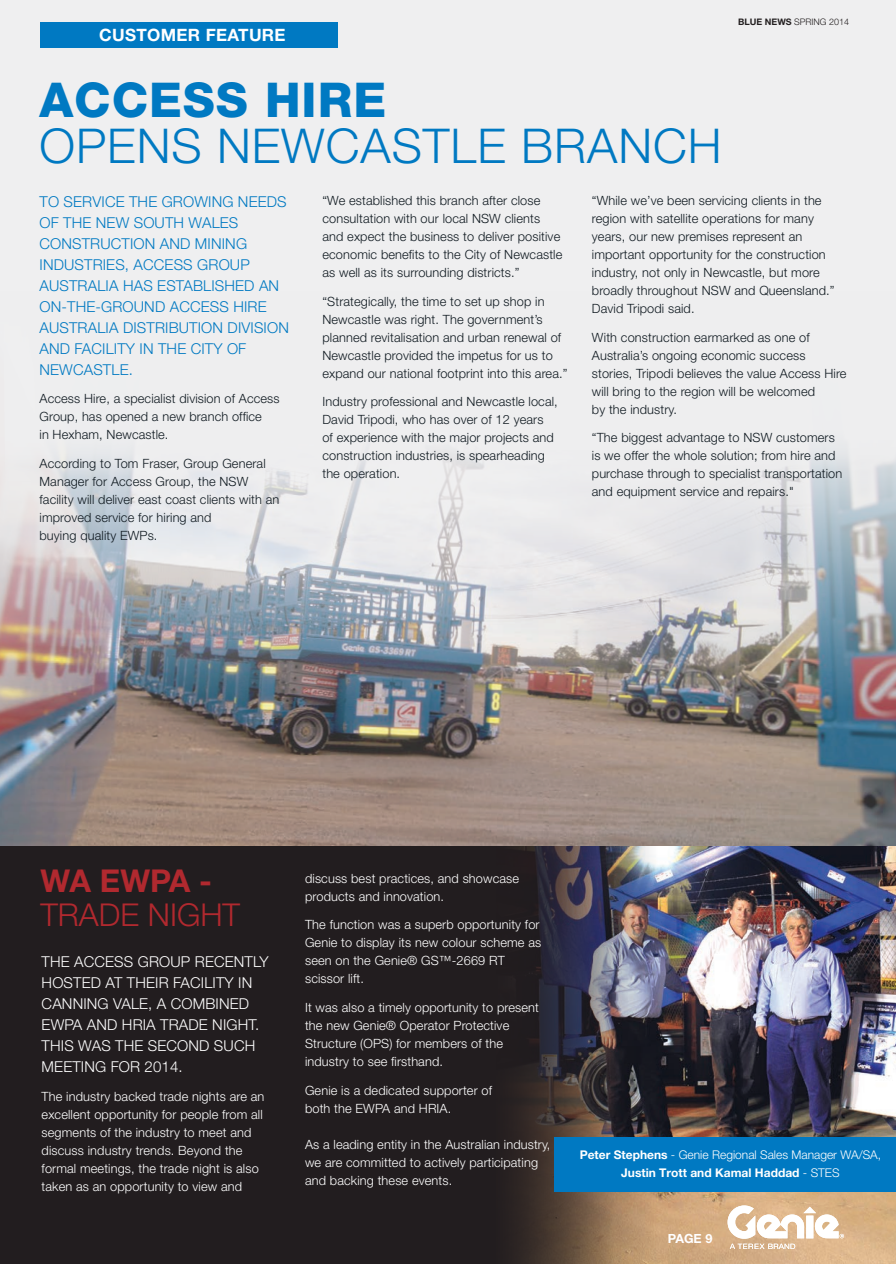
<style>
.page{position:relative;width:896px;height:1264px;background:#fff}
.page>*{position:absolute;margin:0;border:0;box-sizing:border-box;transform-origin:0 0}
.ARTICLE_-_Heading{font:300 48px/46.5px "Helvetica Neue LT Pro";letter-spacing:.02em;color:#0079c2}
.t1{font:300 31.5px/33.3px "Helvetica Neue LT Pro";color:#b1292f}
.a_heading{font:700 17.1px "Helvetica Neue LT Std";letter-spacing:.02em;color:#fff}
.ARTICLE_-_body_-_Blu{font:300 15px/21px "Helvetica Neue LT Pro";letter-spacing:.01em;color:#0079c2}
.ARTICLE_-_body_-_Blu-2{font:300 15px/21px "Helvetica Neue LT Pro";letter-spacing:.01em;color:#fff}
.ARTICLE_-_body_-_Blu-3{font:300 12.75px/18px "Helvetica Neue LT Pro";letter-spacing:.01em;color:#101a21}
.ARTICLE_-_body_-_Blu-4{font:300 12.75px/18px "Helvetica Neue LT Pro";letter-spacing:.01em;color:#fff}
.t2{font:700 12.6px "Helvetica Neue LT Std";color:#fff}
.ARTICLE_-_body_-_pla{font:700 12px/18px "Helvetica Neue LT Pro";color:#fff;text-align:center}
.t3{font:300 9px "Helvetica Neue LT Std";color:#231f20}
.s1{font-weight:700}
.s2{font-family:"Helvetica Neue LT Std";font-weight:800}
.s3{font-family:"Helvetica Neue LT Std";font-weight:700}
.s4{font-weight:300}
</style>
<div class="page">
<img style="left:1px;top:706px;width:894px;height:140px">
<div style="left:0;top:846px;width:895px;height:417px;background:#221d1f"></div>
<img style="left:0;top:0;width:895px;height:706px">
<div style="left:3px;top:211px;width:892px;height:266px;background:#eeeeef"></div>
<img style="left:515px;top:846px;width:380px;height:417px">
<div style="left:40px;top:22px;width:298px;height:26px;background:#0079c2"></div>
<div style="left:554px;top:1136px;width:341px;height:55px;background:#0079c2"></div>
<svg style="left:727px;top:1205px;width:117px;height:43px;background:#ead3ba"></svg>
<svg style="left:891px;top:1261px;width:5px;height:3px"></svg>
<p class="a_heading" style="left:99px;top:25px;width:188px">CUSTOMER FEATURE</p>
<p class="t3" style="left:738px;top:16px;width:112px"><span class="s1">BLUE NEWS</span> SPRING 2014</p>
<p class="ARTICLE_-_Heading" style="left:39px;top:75px;width:683px"><span class="s2">ACCESS HIRE<br></span>OPENS NEWCASTLE BRANCH</p>
<p class="ARTICLE_-_body_-_Blu" style="left:39px;top:190px;width:251px">TO SERVICE THE GROWING NEEDS<br>OF THE NEW SOUTH WALES<br>CONSTRUCTION AND MINING<br>INDUSTRIES, ACCESS GROUP<br>AUSTRALIA HAS ESTABLISHED AN<br>ON-THE-GROUND ACCESS HIRE<br>AUSTRALIA DISTRIBUTION DIVISION<br>AND FACILITY IN THE CITY OF<br>NEWCASTLE.</p>
<p class="ARTICLE_-_body_-_Blu-3" style="left:39px;top:389px;width:241px">Access Hire, a specialist division of Access<br>Group, has opened a new branch office<br>in Hexham, Newcastle.</p>
<p class="ARTICLE_-_body_-_Blu-3" style="left:39px;top:454px;width:241px">According to Tom Fraser, Group General Manager for Access Group, the NSW facility will deliver east coast clients with an improved service for hiring and<br>buying quality EWPs.</p>
<p class="ARTICLE_-_body_-_Blu-3" style="left:322px;top:191px;width:241px">“We established this branch after close consultation with our local NSW clients and expect the business to deliver positive economic benefits to the City of Newcastle as well as its surrounding districts.”</p>
<p class="ARTICLE_-_body_-_Blu-3" style="left:322px;top:292px;width:246px">“Strategically, the time to set up shop in Newcastle was right. The government’s planned revitalisation and urban renewal of Newcastle provided the impetus for us to expand our national footprint into this area.”</p>
<p class="ARTICLE_-_body_-_Blu-3" style="left:322px;top:392px;width:237px">Industry professional and Newcastle local, David Tripodi, who has over of 12 years<br>of experience with the major projects and construction industries, is spearheading the operation.</p>
<p class="ARTICLE_-_body_-_Blu-3" style="left:592px;top:191px;width:244px">“While we’ve been servicing clients in the region with satellite operations for many years, our new premises represent an important opportunity for the construction industry, not only in Newcastle, but more broadly throughout NSW and Queensland.” David Tripodi said.</p>
<p class="ARTICLE_-_body_-_Blu-3" style="left:592px;top:328px;width:256px">With construction earmarked as one of Australia’s ongoing economic success stories, Tripodi believes the value Access Hire will bring to the region will be welcomed<br>by the industry.</p>
<p class="ARTICLE_-_body_-_Blu-3" style="left:592px;top:428px;width:252px">“The biggest advantage to NSW customers is we offer the whole solution; from hire and purchase through to specialist transportation and equipment service and repairs."</p>
<p class="t1" style="left:40px;top:863px;width:201px"><span class="s3">WA EWPA -<br></span>TRADE NIGHT</p>
<p class="ARTICLE_-_body_-_Blu-2" style="left:42px;top:951px;width:229px">THE ACCESS GROUP RECENTLY<br>HOSTED AT THEIR FACILITY IN<br>CANNING VALE, A COMBINED<br>EWPA AND HRIA TRADE NIGHT.<br>THIS WAS THE SECOND SUCH<br>MEETING FOR 2014.</p>
<p class="ARTICLE_-_body_-_Blu-4" style="left:42px;top:1087px;width:224px">The industry backed trade nights are an excellent opportunity for people from all segments of the industry to meet and discuss industry trends. Beyond the formal meetings, the trade night is also taken as an opportunity to view and</p>
<p class="ARTICLE_-_body_-_Blu-4" style="left:305px;top:869px;width:215px">discuss best practices, and showcase products and innovation.</p>
<p class="ARTICLE_-_body_-_Blu-4" style="left:305px;top:915px;width:238px">The function was a superb opportunity for<br>Genie to display its new colour scheme as seen on the Genie® GS™-2669 RT scissor lift.</p>
<p class="ARTICLE_-_body_-_Blu-4" style="left:305px;top:998px;width:235px">It was also a timely opportunity to present the new Genie® Operator Protective Structure (OPS) for members of the industry to see firsthand.</p>
<p class="ARTICLE_-_body_-_Blu-4" style="left:305px;top:1080px;width:188px">Genie is a dedicated supporter of both the EWPA and HRIA.</p>
<p class="ARTICLE_-_body_-_Blu-4" style="left:305px;top:1134px;width:247px">As a leading entity in the Australian industry, we are committed to actively participating and backing these events.</p>
<p class="ARTICLE_-_body_-_pla" style="left:579px;top:1145px;width:303px">Peter Stephens <span class="s4">- Genie Regional Sales Manager WA/SA,<br></span>Justin Trott and Kamal Haddad <span class="s4">- STES</span></p>
<p class="t2" style="left:668px;top:1230px;width:46px">PAGE 9</p>
</div>
